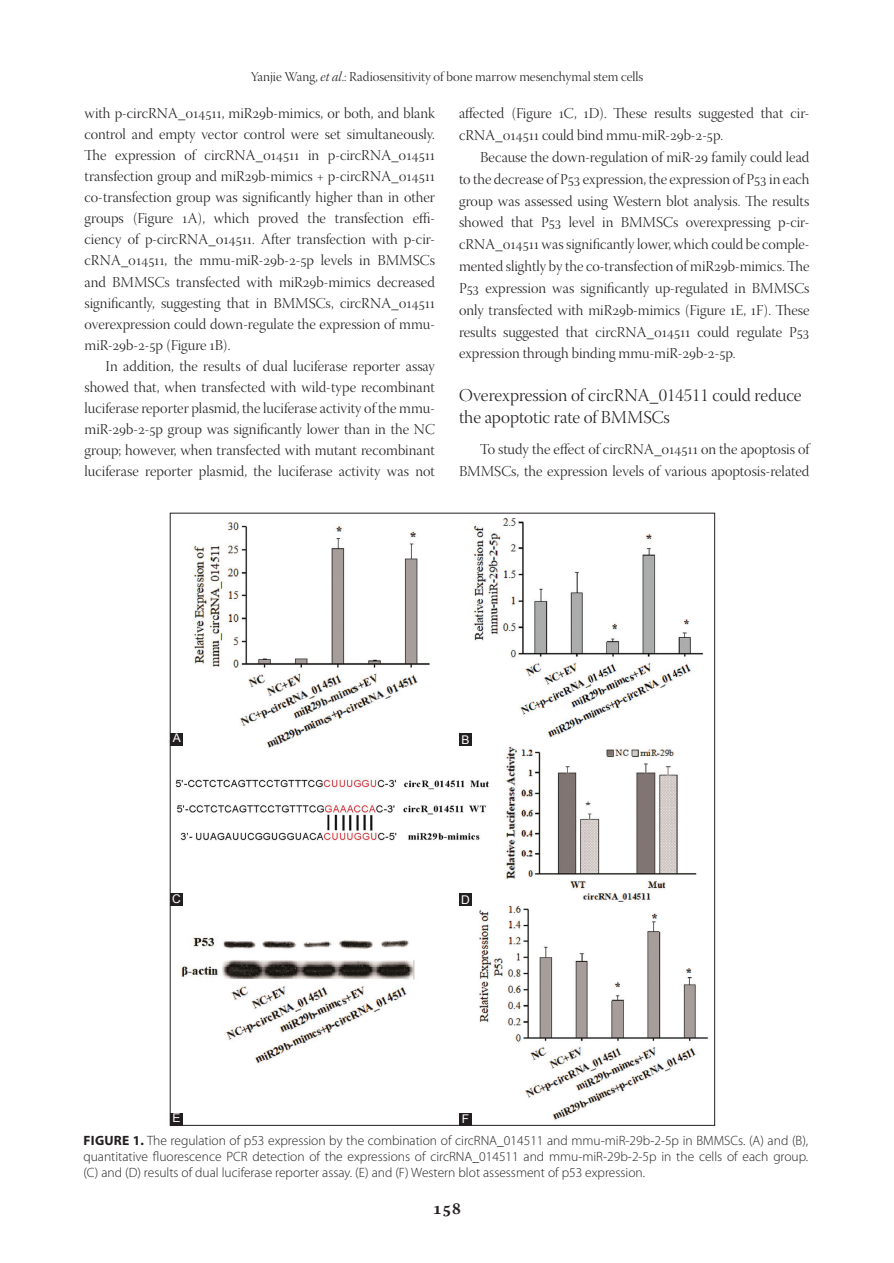
<style>
.page{position:relative;width:894px;height:1263px;background:#fff}
.page>*{position:absolute;margin:0;border:0;box-sizing:border-box;transform-origin:0 0}
.t1{font:18px/21.8px "Warnock Pro Light Disp";color:#231f20}
.t2{font:600 18px "Warnock Pro";color:#231f20}
.TX{font:15px/21px "Warnock Pro Light Disp";color:#231f20;text-align:justify}
.FGC{font:300 13.5px/16.2px "Myriad Pro";color:#231f20;text-align:justify}
.t3{font:13.5px "Warnock Pro Light Disp";color:#231f20}
.LABEL{font:12px "Arial";color:#fff}
.s1{font-family:"Warnock Pro Light It Disp"}
.s2{font-weight:700}
</style>
<div class="page">
<img style="left:172px;top:518px;width:536px;height:605px">
<div style="left:459px;top:893px;width:12px;height:12px;background:#231f20"></div>
<div style="left:170px;top:893px;width:13px;height:12px;background:#231f20"></div>
<div style="left:459px;top:733px;width:12px;height:13px;background:#231f20"></div>
<div style="left:459px;top:1112px;width:12px;height:13px;background:#231f20"></div>
<div style="left:170px;top:732px;width:13px;height:13px;background:#231f20"></div>
<div style="left:170px;top:1112px;width:13px;height:13px;background:#231f20"></div>
<p class="t3" style="left:251px;top:70px;width:393px">Yanjie Wang, <span class="s1">et al</span>.: Radiosensitivity of bone marrow mesenchymal stem cells</p>
<p class="TX" style="left:84px;top:104px;width:352px">with p-circRNA_014511, miR29b-mimics, or both, and blank control and empty vector control were set simultaneously.<br>The expression of circRNA_014511 in p-circRNA_014511 transfection group and miR29b-mimics + p-circRNA_014511 co-transfection group was significantly higher than in other groups (Figure 1A), which proved the transfection effi&shy;ciency of p-circRNA_014511. After transfection with p-cir&shy;cRNA_014511, the mmu-miR-29b-2-5p levels in BMMSCs and BMMSCs transfected with miR29b-mimics decreased significantly, suggesting that in BMMSCs, circRNA_014511 overexpression could down-regulate the expression of mmu&shy;miR-29b-2-5p (Figure 1B).</p>
<p class="TX" style="left:84px;top:356px;width:352px;text-indent:21px">In addition, the results of dual luciferase reporter assay showed that, when transfected with wild-type recombinant luciferase reporter plasmid, the luciferase activity of the mmu&shy;miR-29b-2-5p group was significantly lower than in the NC group; however, when transfected with mutant recombinant luciferase reporter plasmid, the luciferase activity was not</p>
<p class="TX" style="left:459px;top:104px;width:352px;line-height:21.8px">affected (Figure 1C, 1D). These results suggested that cir&shy;cRNA_014511 could bind mmu-miR-29b-2-5p.</p>
<p class="TX" style="left:459px;top:148px;width:352px;line-height:21.8px;text-indent:21px">Because the down-regulation of miR-29 family could lead to the decrease of P53 expression, the expression of P53 in each group was assessed using Western blot analysis. The results showed that P53 level in BMMSCs overexpressing p-cir&shy;cRNA_014511 was significantly lower, which could be comple&shy;mented slightly by the co-transfection of miR29b-mimics. The P53 expression was significantly up-regulated in BMMSCs only transfected with miR29b-mimics (Figure 1E, 1F). These results suggested that circRNA_014511 could regulate P53 expression through binding mmu-miR-29b-2-5p.</p>
<h2 class="t1" style="left:459px;top:386px;width:344px">Overexpression of circRNA_014511 could reduce the apoptotic rate of BMMSCs</h2>
<p class="TX" style="left:459px;top:439px;width:352px;line-height:21.8px;text-align:right">To study the effect of circRNA_014511 on the apoptosis of<br>BMMSCs, the expression levels of various apoptosis-related</p>
<p class="LABEL" style="left:173px;top:730px;width:10px">A</p>
<p class="LABEL" style="left:461px;top:731px;width:10px">B</p>
<p class="LABEL" style="left:172px;top:890px;width:10px">C</p>
<p class="LABEL" style="left:461px;top:891px;width:10px">D</p>
<p class="LABEL" style="left:172px;top:1110px;width:10px">E</p>
<p class="LABEL" style="left:461px;top:1111px;width:9px">F</p>
<p class="FGC" style="left:83px;top:1132px;width:726px"><span class="s2">FIGURE 1.</span> The regulation of p53 expression by the combination of circRNA_014511 and mmu-miR-29b-2-5p in BMMSCs. (A) and (B), quantitative fluorescence PCR detection of the expressions of circRNA_014511 and mmu-miR-29b-2-5p in the cells of each group. (C) and (D) results of dual luciferase reporter assay. (E) and (F) Western blot assessment of p53 expression.</p>
<p class="t2" style="left:432px;top:1197px;width:30px">158</p>
</div>
